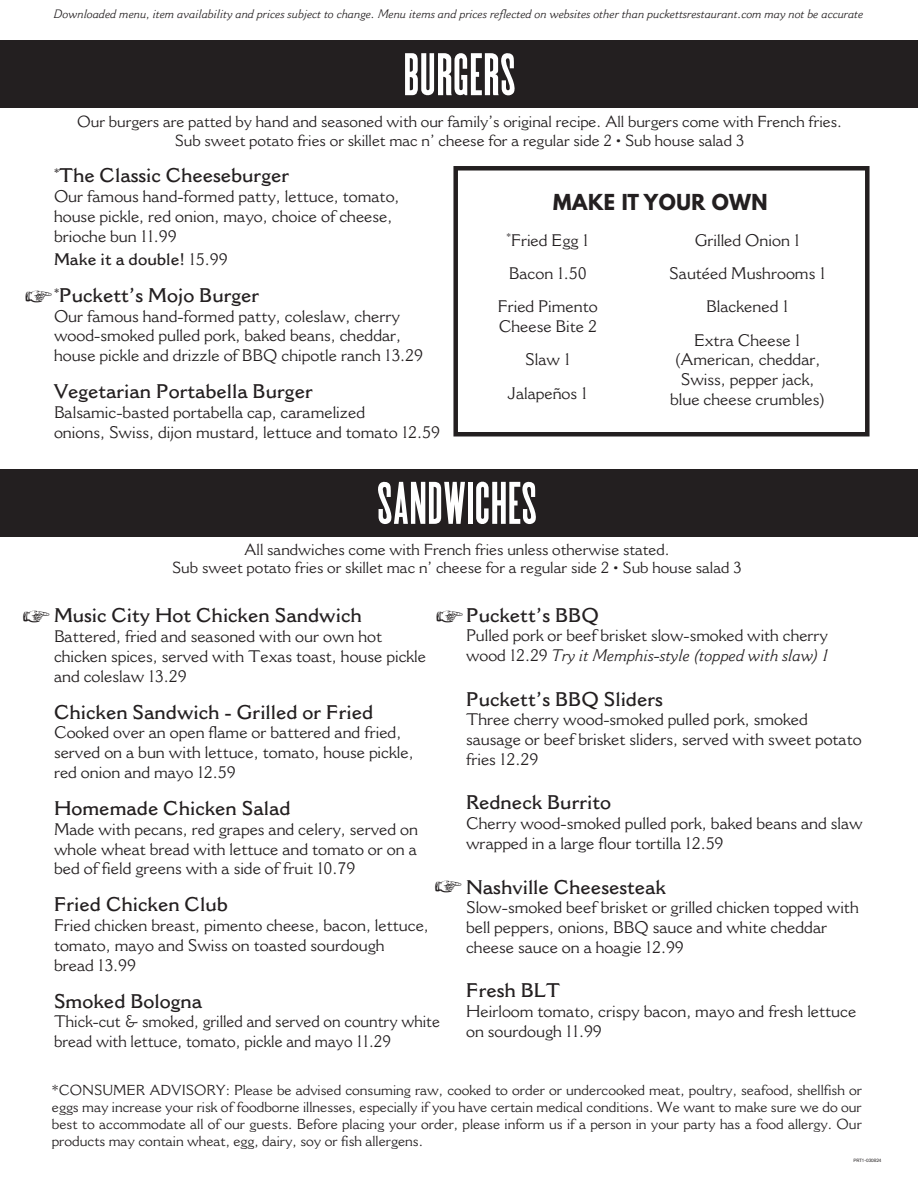
<style>
.page{position:relative;width:918px;height:1188px;background:#fff}
.page>*{position:absolute;margin:0;border:0;box-sizing:border-box;transform-origin:0 0}
.t1{font:extra-condensed 60px "MPI Gothic";color:#fff}
.t2{font:600 19.5px "Cantoria";color:#231f20}
.t3{font:700 19.5px "League Spartan";letter-spacing:.03em;color:#231f20}
.t4{font:19.5px "All Hands";color:#231f20}
.t5{font:16.5px/19.8px "Cantoria";color:#231f20}
.t6{font:16.5px/19.8px "Cantoria";color:#231f20;scale:.96 1}
.t7{font:600 16.5px "Cantoria";color:#231f20}
.t8{font:15.75px/19.5px "Cantoria";color:#231f20;text-align:center}
.t9{font:14.25px/17.1px "Cantoria";color:#231f20;text-align:justify}
.t10{font:italic 12px "Cantoria";color:#231f20}
.t11{font:4.5px "Classic Sans";color:#231f20}
.s1{font-weight:400}
.s2{font-style:italic}
</style>
<div class="page">
<div style="left:0;top:41px;width:918px;height:67px;background:#231f20"></div>
<div style="left:0;top:470px;width:918px;height:67px;background:#231f20"></div>
<div style="left:453px;top:166px;width:417px;height:270px;border:4px solid #231f20"></div>
<p class="t10" style="left:54px;top:7px;width:811px">Downloaded menu, item availability and prices subject to change. Menu items and prices reflected on websites other than puckettsrestaurant.com may not be accurate</p>
<h1 class="t1" style="left:403px;top:41px;width:114px">BURGERS</h1>
<p class="t8" style="left:77px;top:111px;width:766px">Our burgers are patted by hand and seasoned with our family’s original recipe. All burgers come with French fries.<br>Sub sweet potato fries or skillet mac n’ cheese for a regular side 2 • Sub house salad 3</p>
<p class="t2" style="left:54px;top:164px;width:237px"><sup>*</sup>The Classic Cheeseburger</p>
<p class="t5" style="left:54px;top:186px;width:347px">Our famous hand-formed patty, lettuce, tomato, house pickle, red onion, mayo, choice of cheese, brioche bun 11.99</p>
<p class="t7" style="left:54px;top:249px;width:175px">Make it a double! <span class="s1">15.99</span></p>
<p class="t2" style="left:54px;top:283px;width:207px"><sup>*</sup>Puckett’s Mojo Burger</p>
<p class="t5" style="left:54px;top:306px;width:371px">Our famous hand-formed patty, coleslaw, cherry wood-smoked pulled pork, baked beans, cheddar, house pickle and drizzle of BBQ chipotle ranch 13.29</p>
<p class="t2" style="left:54px;top:379px;width:260px">Vegetarian Portabella Burger</p>
<p class="t5" style="left:54px;top:402px;width:388px">Balsamic-basted portabella cap, caramelized<br>onions, Swiss, dijon mustard, lettuce and tomato 12.59</p>
<p class="t4" style="left:25px;top:280px;width:29px">e</p>
<p class="t3" style="left:553px;top:187px;width:216px">MAKE IT YOUR OWN</p>
<p class="t5" style="left:498px;top:223px;width:101px;line-height:33.3px;text-align:center"><sup>*</sup>Fried Egg 1<br>Bacon 1.50<br>Fried Pimento</p>
<p class="t5" style="left:499px;top:310px;width:100px;line-height:33.3px;text-align:center">Cheese Bite 2<br>Slaw 1<br>Jalapeños 1</p>
<p class="t5" style="left:669px;top:223px;width:158px;line-height:33.3px;text-align:center">Grilled Onion 1<br>Sautéed Mushrooms 1<br>Blackened 1<br>Extra Cheese 1</p>
<p class="t5" style="left:670px;top:350px;width:157px;text-align:center">(American, cheddar,<br>Swiss, pepper jack, blue cheese crumbles)</p>
<h1 class="t1" style="left:377px;top:470px;width:162px">SANDWICHES</h1>
<p class="t8" style="left:172px;top:541px;width:571px;line-height:18px">All sandwiches come with French fries unless otherwise stated.<br>Sub sweet potato fries or skillet mac n’ cheese for a regular side 2 • Sub house salad 3</p>
<p class="t2" style="left:466px;top:603px;width:134px">Puckett’s BBQ</p>
<p class="t5" style="left:466px;top:626px;width:364px">Pulled pork or beef brisket slow-smoked with cherry wood 12.29 <span class="s2">Try it Memphis-style (topped with slaw) 1</span></p>
<p class="t2" style="left:466px;top:687px;width:198px">Puckett’s BBQ Sliders</p>
<p class="t5" style="left:466px;top:710px;width:397px">Three cherry wood-smoked pulled pork, smoked sausage or beef brisket sliders, served with sweet potato fries 12.29</p>
<p class="t2" style="left:466px;top:791px;width:147px">Redneck Burrito</p>
<p class="t5" style="left:466px;top:814px;width:398px">Cherry wood-smoked pulled pork, baked beans and slaw wrapped in a large flour tortilla 12.59</p>
<p class="t2" style="left:466px;top:875px;width:202px">Nashville Cheesesteak</p>
<p class="t5" style="left:466px;top:898px;width:394px">Slow-smoked beef brisket or grilled chicken topped with bell peppers, onions, BBQ sauce and white cheddar cheese sauce on a hoagie 12.99</p>
<p class="t2" style="left:466px;top:979px;width:96px">Fresh BLT</p>
<p class="t5" style="left:466px;top:1001px;width:392px">Heirloom tomato, crispy bacon, mayo and fresh lettuce on sourdough 11.99</p>
<p class="t2" style="left:54px;top:604px;width:309px">Music City Hot Chicken Sandwich</p>
<p class="t5" style="left:54px;top:626px;width:374px">Battered, fried and seasoned with our own hot chicken spices, served with Texas toast, house pickle and coleslaw 13.29</p>
<p class="t2" style="left:54px;top:700px;width:321px">Chicken Sandwich - Grilled or Fried</p>
<p class="t5" style="left:54px;top:723px;width:361px">Cooked over an open flame or battered and fried, served on a bun with lettuce, tomato, house pickle, red onion and mayo 12.59</p>
<p class="t2" style="left:54px;top:796px;width:238px">Homemade Chicken Salad</p>
<p class="t5" style="left:54px;top:819px;width:366px;text-align:justify">Made with pecans, red grapes and celery, served on whole wheat bread with lettuce and tomato or on a bed of field greens with a side of fruit 10.79</p>
<p class="t2" style="left:54px;top:893px;width:175px">Fried Chicken Club</p>
<p class="t5" style="left:54px;top:915px;width:376px">Fried chicken breast, pimento cheese, bacon, lettuce, tomato, mayo and Swiss on toasted sourdough<br>bread 13.99</p>
<p class="t2" style="left:54px;top:989px;width:150px">Smoked Bologna</p>
<p class="t6" style="left:54px;top:1012px;width:404px">Thick-cut &amp; smoked, grilled and served on country white bread with lettuce, tomato, pickle and mayo 11.29</p>
<p class="t4" style="left:23px;top:600px;width:29px">e</p>
<p class="t4" style="left:436px;top:600px;width:29px">e</p>
<p class="t4" style="left:435px;top:870px;width:29px">e</p>
<p class="t9" style="left:52px;top:1082px;width:812px">*CONSUMER ADVISORY: Please be advised consuming raw, cooked to order or undercooked meat, poultry, seafood, shellfish or eggs may increase your risk of foodborne illnesses, especially if you have certain medical conditions. We want to make sure we do our best to accommodate all of our guests. Before placing your order, please inform us if a person in your party has a food allergy. Our products may contain wheat, egg, dairy, soy or fish allergens.</p>
<p class="t11" style="left:853px;top:1157px;width:29px">PRT1-030824</p>
</div>
